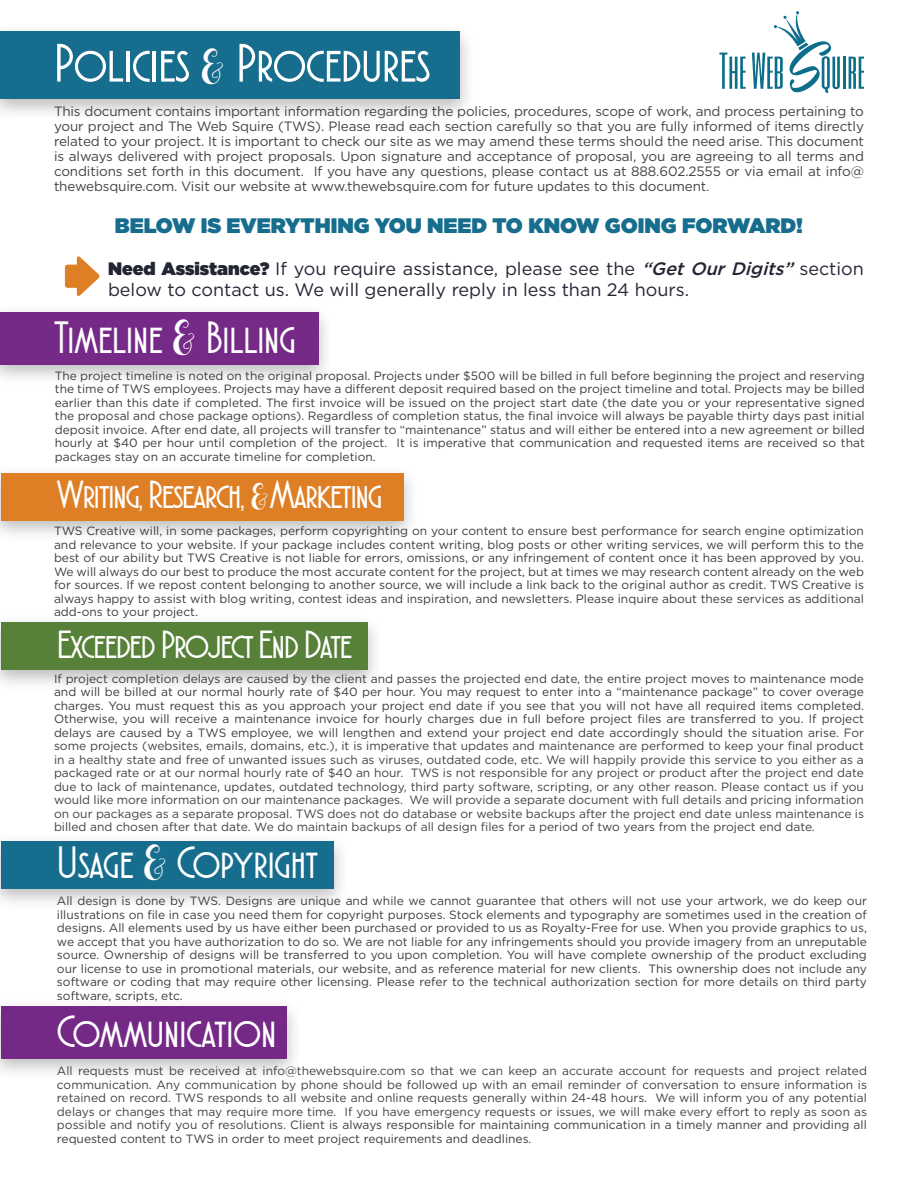
<style>
.page{position:relative;width:918px;height:1188px;background:#fff}
.page>*{position:absolute;margin:0;border:0;box-sizing:border-box;transform-origin:0 0}
.t1{font:54px "Atlantic Cruise";color:#fff}
.t2{font:45px "Atlantic Cruise";color:#fff}
.t3{font:39px "Atlantic Cruise";letter-spacing:-.025em;color:#fff}
.t4{font:900 21px "Gotham";color:#166d8d}
.t5{font:18px/21px "Gotham";color:#232533}
.t6{font:13.5px/15px "Gotham";letter-spacing:-.01em;color:#434242;text-align:justify}
.t7{font:12px/13.5px "Gotham";color:#3c3c3d;text-align:justify}
.t8{font:12px/13.5px "Gotham";color:#434242;text-align:justify}
.s1{font-family:"Buttercup Sample";font-size:36px}
.s2{font-weight:900}
.s3{font-weight:500;font-style:italic}
.s4{font-family:"Buttercup Sample";font-size:27px}
.s5{color:#3c3c3d}
</style>
<div class="page">
<div style="left:0;top:23px;width:475px;height:98px;background:#231f20;opacity:.3"></div>
<div style="left:0;top:32px;width:460px;height:67px;background:#166d8d"></div>
<div style="left:0;top:304px;width:334px;height:82px;background:#231f20;opacity:.3"></div>
<div style="left:0;top:312px;width:319px;height:52px;background:#762a88"></div>
<svg style="left:65px;top:256px;width:34px;height:40px"></svg>
<div style="left:0;top:464px;width:419px;height:79px;background:#231f20;opacity:.3"></div>
<div style="left:1px;top:473px;width:403px;height:47px;background:#de7f26"></div>
<div style="left:0;top:614px;width:383px;height:78px;background:#231f20;opacity:.3"></div>
<div style="left:1px;top:623px;width:367px;height:47px;background:#578039"></div>
<div style="left:0;top:832px;width:350px;height:79px;background:#231f20;opacity:.3"></div>
<div style="left:1px;top:841px;width:333px;height:47px;background:#166d8d"></div>
<div style="left:0;top:998px;width:302px;height:83px;background:#231f20;opacity:.3"></div>
<div style="left:1px;top:1006px;width:286px;height:53px;background:#752987"></div>
<svg style="left:719px;top:53px;width:27px;height:36px"></svg>
<hr style="left:843px;top:57px;width:3px;height:32px;background:#0d6e8c">
<svg style="left:849px;top:57px;width:15px;height:32px"></svg>
<svg style="left:752px;top:11px;width:88px;height:82px"></svg>
<p class="t1" style="left:54px;top:35px;width:378px">Policies <span class="s1">&amp;</span> Procedures</p>
<p class="t6" style="left:54px;top:104px;width:812px">This document contains important information regarding the policies, procedures, scope of work, and process pertaining to your project and The Web Squire (TWS). Please read each section carefully so that you are fully informed of items directly related to your project. It is important to check our site as we may amend these terms should the need arise. This document is always delivered with project proposals. Upon signature and acceptance of proposal, you are agreeing to all terms and conditions set forth in this document. If you have any questions, please contact us at 888.602.2555 or via email at info@ thewebsquire.com. Visit our website at www.thewebsquire.com for future updates to this document.</p>
<p class="t4" style="left:115px;top:211px;width:690px">BELOW IS EVERYTHING YOU NEED TO KNOW GOING FORWARD!</p>
<p class="t5" style="left:108px;top:258px;width:758px"><span class="s2">Need Assistance?</span> If you require assistance, please see the <span class="s3">“GetOurDigits”</span>section below to contact us. We will generally reply in less than 24 hours.</p>
<p class="t2" style="left:54px;top:314px;width:243px">Timeline <span class="s1">&amp;</span> Billing</p>
<p class="t7" style="left:55px;top:369px;width:812px">The project timeline is noted on the original proposal. Projects under $500 will be billed in full before beginning the project and reserving the time of TWS employees. Projects may have a different deposit required based on the project timeline and total. Projects may be billed earlier than this date if completed. The first invoice will be issued on the project start date (the date you or your representative signed the proposal and chose package options). Regardless of completion status, the final invoice will always be payable thirty days past initial deposit invoice. After end date, all projects will transfer to “maintenance” status and will either be entered into a new agreement or billed hourly at $40 per hour until completion of the project. It is imperative that communication and requested items are received so that packages stay on an accurate timeline for completion.</p>
<p class="t3" style="left:57px;top:474px;width:327px">Writing, Research, <span class="s4">&amp;</span>Marketing</p>
<p class="t7" style="left:54px;top:524px;width:812px">TWS Creative will, in some packages, perform copyrighting on your content to ensure best performance for search engine optimization and relevance to your website. If your package includes content writing, blog posts or other writing services, we will perform this to the best of our ability but TWS Creative is not liable for errors, omissions, or any infringement of content once it has been approved by you.<br>We will always do our best to produce the most accurate content for the project, but at times we may research content already on the web for sources. If we repost content belonging to another source, we will include a link back to the original author as credit. TWS Creative is always happy to assist with blog writing, contest ideas and inspiration, and newsletters. Please inquire about these services as additional add-ons to your project.</p>
<p class="t3" style="left:57px;top:625px;width:297px">Exceeded Project End Date</p>
<p class="t8" style="left:54px;top:671px;width:812px"><span class="s5">If project completion delays are caused by the client and passes the projected end date, the entire project moves to maintenance mode and will be billed at our normal hourly rate of $40 per hour. You may request to enter into a “maintenance package” to cover overage charges. You must request this as you approach your project end date if you see that you will not have all required items completed.<br>Otherwise, you will receive a maintenance invoice for hourly charges due in full before project files are transferred to you. If project delays are caused by a TWS employee, we will lengthen and extend your project end date accordingly should the situation arise.</span> For some projects (websites, emails, domains, etc.), it is imperative that updates and maintenance are performed to keep your final product in a healthy state and free of unwanted issues such as viruses, outdated code, etc. We will happily provide this service to you either as a packaged rate or at our normal hourly rate of $40 an hour. TWS is not responsible for any project or product after the project end date due to lack of maintenance, updates, outdated technology, third party software, scripting, or any other reason. Please contact us if you would like more information on our maintenance packages. We will provide a separate document with full details and pricing information on our packages as a separate proposal. TWS does not do database or website backups after the project end date unless maintenance is billed and chosen after that date. We do maintain backups of all design files for a period of two years from the project end date.</p>
<p class="t2" style="left:57px;top:840px;width:263px">Usage <span class="s1">&amp;</span> Copyright</p>
<p class="t7" style="left:57px;top:894px;width:812px">All design is done by TWS. Designs are unique and while we cannot guarantee that others will not use your artwork, we do keep our illustrations on file in case you need them for copyright purposes. Stock elements and typography are sometimes used in the creation of designs. All elements used by us have either been purchased or provided to us as Royalty-Free for use. When you provide graphics to us, we accept that you have authorization to do so. We are not liable for any infringements should you provide imagery from an unreputable source. Ownership of designs will be transferred to you upon completion. You will have complete ownership of the product excluding our license to use in promotional materials, our website, and as reference material for new clients. This ownership does not include any software or coding that may require other licensing. Please refer to the technical authorization section for more details on third party software, scripts, etc.</p>
<p class="t2" style="left:57px;top:1009px;width:221px">Communication</p>
<p class="t8" style="left:57px;top:1064px;width:812px">All requests must be received at info@thewebsquire.com so that we can keep an accurate account for requests and project related communication. Any communication by phone should be followed up with an email reminder of conversation to ensure information is retained on record. TWS responds to all website and online requests generally within 24-48 hours. We will inform you of any potential delays or changes that may require more time. If you have emergency requests or issues, we will make every effort to reply as soon as possible and notify you of resolutions. <span class="s5">Client is always responsible for maintaining communication in a timely manner and providing all requested content to TWS in order to meet project requirements and deadlines.</span></p>
</div>
